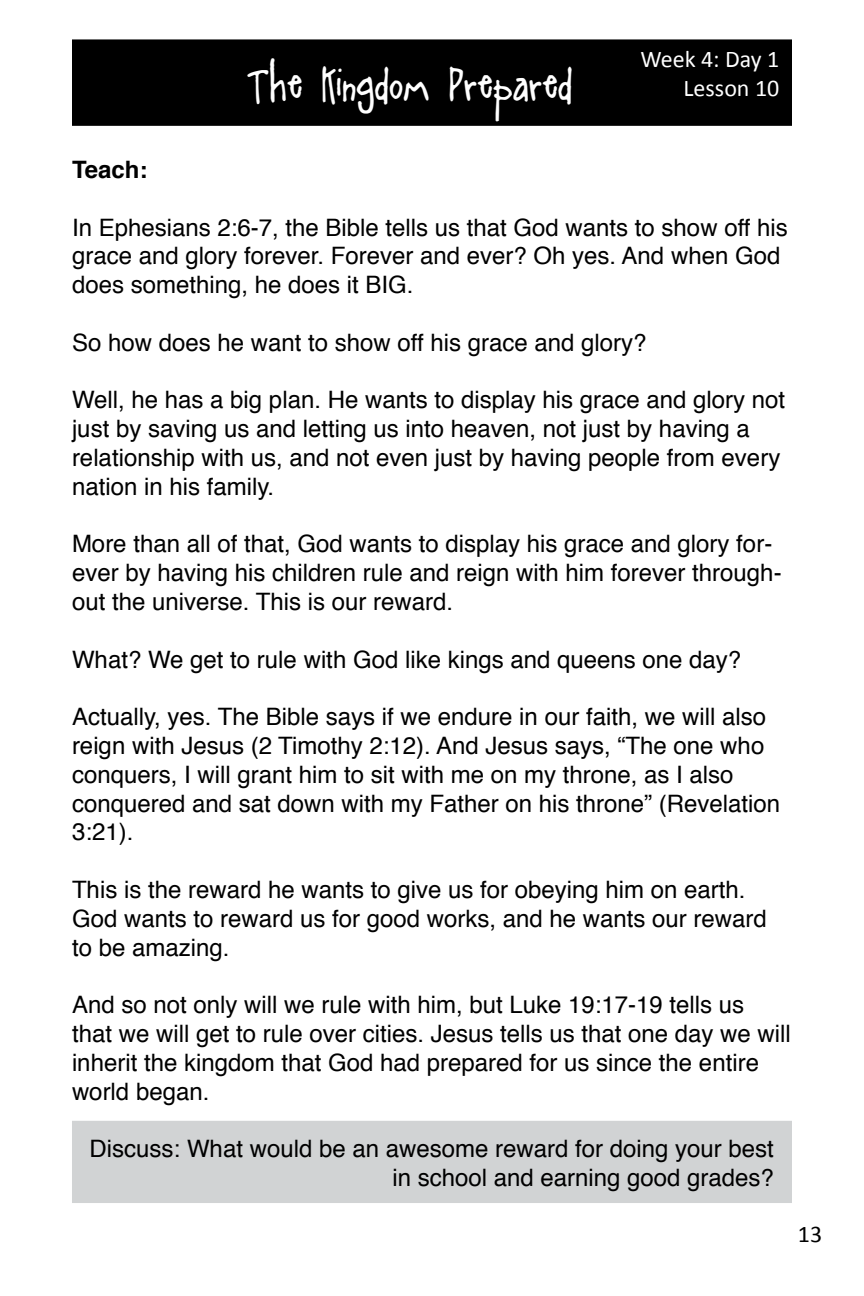
<style>
.page{position:relative;width:864px;height:1296px;background:#fff}
.page>*{position:absolute;margin:0;border:0;box-sizing:border-box;transform-origin:0 0}
.t1{font:40px "A Little Pot";color:#fff}
.t2{font:24px/28.8px "Helvetica";color:#000}
.t3{font:24px "Calibri";color:#fff}
.t4{font:700 24px "Helvetica";color:#000}
.t5{font:24px "Calibri";color:#000}
</style>
<div class="page">
<div style="left:72px;top:1121px;width:720px;height:82px;background:#d1d3d4"></div>
<div style="left:73px;top:40px;width:718px;height:85px;background:#000"></div>
<div style="left:72px;top:39px;width:720px;height:87px;border:2px solid #000"></div>
<h1 class="t1" style="left:247px;top:64px;width:327px">The Kingdom Prepared</h1>
<p class="t3" style="left:640px;top:44px;width:140px">Week 4: Day 1</p>
<p class="t3" style="left:684px;top:73px;width:97px">Lesson 10</p>
<p class="t4" style="left:72px;top:150px;width:77px">Teach:</p>
<p class="t2" style="left:72px;top:213px;width:717px">In Ephesians 2:6-7, the Bible tells us that God wants to show off his grace and glory forever. Forever and ever? Oh yes. And when God does something, he does it BIG.</p>
<p class="t2" style="left:72px;top:329px;width:576px">So how does he want to show off his grace and glory?</p>
<p class="t2" style="left:72px;top:386px;width:715px">Well, he has a big plan. He wants to display his grace and glory not just by saving us and letting us into heaven, not just by having a relationship with us, and not even just by having people from every nation in his family.</p>
<p class="t2" style="left:72px;top:530px;width:711px">More than all of that, God wants to display his grace and glory for&shy;ever by having his children rule and reign with him forever through&shy;out the universe. This is our reward.</p>
<p class="t2" style="left:72px;top:645px;width:671px">What? We get to rule with God like kings and queens one day?</p>
<p class="t2" style="left:72px;top:703px;width:710px">Actually, yes. The Bible says if we endure in our faith, we will also reign with Jesus (2 Timothy 2:12). And Jesus says, “The one who conquers, I will grant him to sit with me on my throne, as I also conquered and sat down with my Father on his throne” (Revelation 3:21).</p>
<p class="t2" style="left:72px;top:876px;width:696px">This is the reward he wants to give us for obeying him on earth.<br>God wants to reward us for good works, and he wants our reward to be amazing.</p>
<p class="t2" style="left:72px;top:991px;width:720px">And so not only will we rule with him, but Luke 19:17-19 tells us<br>that we will get to rule over cities. Jesus tells us that one day we will inherit the kingdom that God had prepared for us since the entire world began.</p>
<p class="t2" style="left:90px;top:1135px;width:686px;text-align:right">Discuss: What would be an awesome reward for doing your best in school and earning good grades?</p>
<p class="t5" style="left:798px;top:1219px;width:26px">13</p>
</div>
